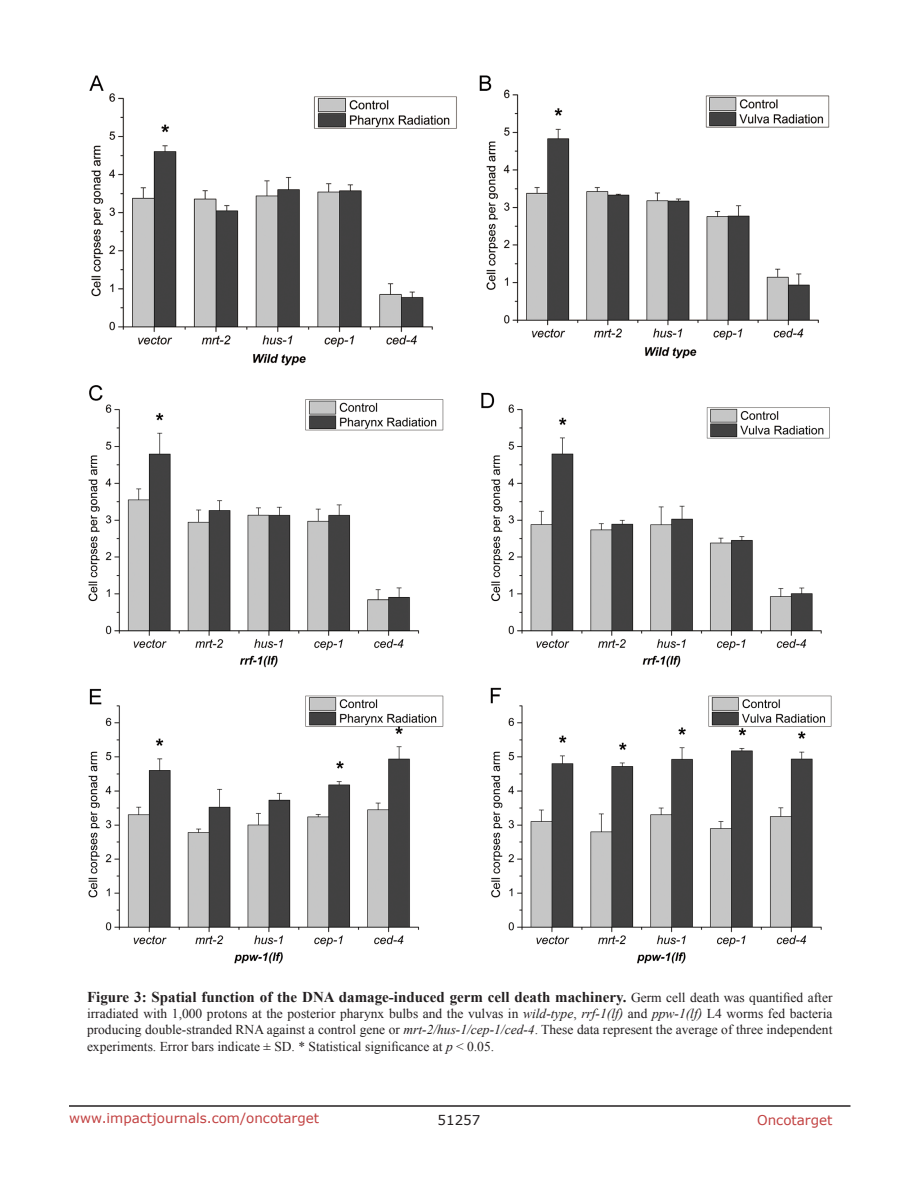
<style>
.page{position:relative;width:918px;height:1188px;background:#fff}
.page>*{position:absolute;margin:0;border:0;box-sizing:border-box;transform-origin:0 0}
.figuretext{font:700 15px "Times New Roman";color:#231f20}
.figuretext-2{font:13.5px/16.2px "Times New Roman";color:#231f20;text-align:justify}
.t1{font:13.5px "Verdana";color:#c24141}
.t2{font:13.5px "Verdana";color:#231f20}
.s1{font-weight:400;font-size:13.5px}
.s2{font-style:italic}
</style>
<div class="page">
<hr style="left:69px;top:1105px;width:781px;height:2px;background:#231f20">
<img style="left:88px;top:75px;width:744px;height:889px">
<p class="figuretext" style="left:87px;top:986px;width:747px">Figure 3: Spatial function of the DNA damage-induced germ cell death machinery. <span class="s1">Germ cell death was quantified after</span></p>
<p class="figuretext-2" style="left:87px;top:1005px;width:747px">irradiated with 1,000 protons at the posterior pharynx bulbs and the vulvas in <span class="s2">wild-type</span>, <span class="s2">rrf-1(lf)</span> and <span class="s2">ppw-1(lf)</span> L4 worms fed bacteria producing double-stranded RNA against a control gene or <span class="s2">mrt-2/hus-1/cep-1/ced-4</span>. These data represent the average of three independent experiments. Error bars indicate ± SD. * Statistical significance at <span class="s2">p</span> &lt; 0.05.</p>
<p class="t1" style="left:69px;top:1109px;width:252px">www.impactjournals.com/oncotarget</p>
<p class="t2" style="left:438px;top:1111px;width:44px">51257</p>
<p class="t1" style="left:757px;top:1111px;width:77px">Oncotarget</p>
</div>
